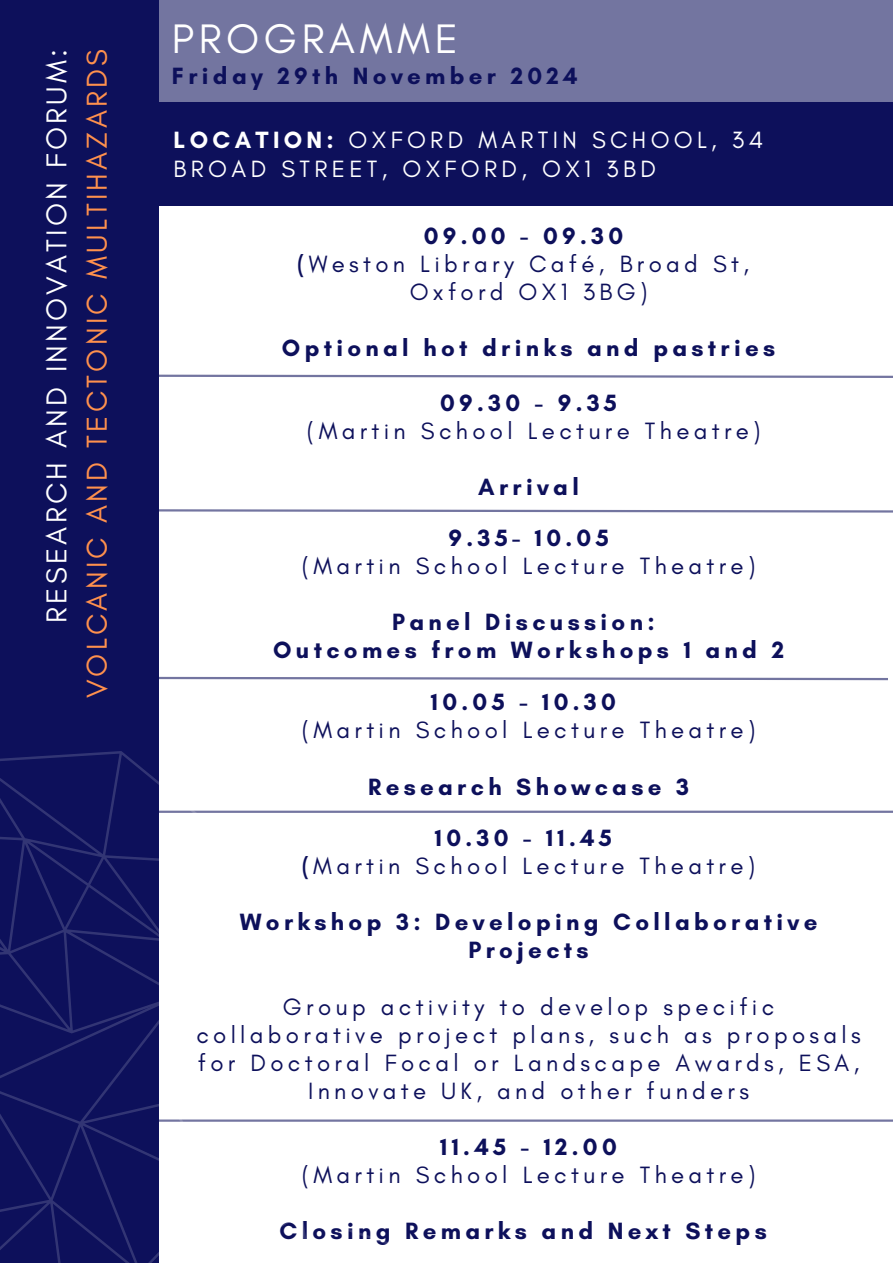
<style>
.page{position:relative;width:893px;height:1263px;background:#fff}
.page>*{position:absolute;margin:0;border:0;box-sizing:border-box;transform-origin:0 0}
.t1{font:42px "Glacial Indifference";letter-spacing:.11em;color:#fff}
.t2{font:29.25px/40.5px "Glacial Indifference";letter-spacing:.11em;color:#ff914d;text-align:right}
.t3{font:24px/28.1px "Glacial Indifference";letter-spacing:.18em;color:#0d105b;text-align:center}
.t4{font:700 24px/28.1px "Glacial Indifference";letter-spacing:.18em;color:#0d105b;text-align:center}
.t5{font:24px/28.1px "Glacial Indifference";letter-spacing:.18em;color:#fff}
.s1{color:#fff}
.s2{font-weight:700}
</style>
<div class="page">
<div style="left:0;top:0;width:893px;height:103px;background:#7375a0"></div>
<div style="left:0;top:0;width:159px;height:1263px;background:#0d105b"></div>
<div style="left:150px;top:103px;width:743px;height:103px;background:#0d105b"></div>
<svg style="left:296px;top:677px;width:592px;height:3px;background:#9698b8"></svg>
<hr style="left:157px;top:811px;width:736px;height:2px;background:#0d105b">
<hr style="left:155px;top:1119px;width:738px;height:3px;background:#0d105b">
<svg style="left:0;top:676px;width:296px;height:317px"></svg>
<svg style="left:0;top:993px;width:349px;height:270px"></svg>
<svg style="left:159px;top:509px;width:734px;height:4px"></svg>
<svg style="left:159px;top:374px;width:734px;height:4px"></svg>
<h2 class="t2" style="left:36px;top:698px;width:651px;rotate:-90deg"><span class="s1">RESEARCH AND INNOVATION FORUM:<br></span>VOLCANIC AND TECTONIC MULTIHAZARDS</h2>
<h1 class="t1" style="left:172px;top:13px;width:288px">PROGRAMME</h1>
<h4 class="t4" style="left:172px;top:62px;width:407px">Friday 29th November 2024</h4>
<h3 class="t5" style="left:174px;top:126px;width:591px"><span class="s2">LOCATION:</span> OXFORD MARTIN SCHOOL, 34<br>BROAD STREET, OXFORD, OX1 3BD</h3>
<h4 class="t4" style="left:424px;top:221px;width:201px">09.00 - 09.30</h4>
<p class="t3" style="left:297px;top:250px;width:453px"><span class="s2">(</span>Weston Library Café, Broad St,</p>
<p class="t3" style="left:410px;top:278px;width:239px">Oxford OX1 3BG)</p>
<h4 class="t4" style="left:282px;top:334px;width:495px">Optional hot drinks and pastries</h4>
<p class="t4" style="left:440px;top:388px;width:178px">09.30 - 9.35</p>
<p class="t3" style="left:307px;top:416px;width:455px">(Martin School Lecture Theatre)</p>
<p class="t4" style="left:478px;top:473px;width:102px">Arrival</p>
<p class="t4" style="left:448px;top:523px;width:162px">9.35- 10.05</p>
<p class="t3" style="left:302px;top:551px;width:455px">(Martin School Lecture Theatre)</p>
<p class="t4" style="left:273px;top:607px;width:512px">Panel Discussion:<br>Outcomes from Workshops 1 and 2</p>
<h4 class="t4" style="left:431px;top:688px;width:186px">10.05 - 10.30</h4>
<p class="t3" style="left:302px;top:716px;width:455px">(Martin School Lecture Theatre)</p>
<p class="t4" style="left:368px;top:772px;width:322px">Research Showcase 3</p>
<h4 class="t4" style="left:435px;top:823px;width:179px">10.30 - 11.45</h4>
<p class="t3" style="left:302px;top:851px;width:454px"><span class="s2">(</span>Martin School Lecture Theatre)</p>
<p class="t4" style="left:240px;top:908px;width:579px">Workshop 3: Developing Collaborative<br>Projects</p>
<p class="t3" style="left:196px;top:992px;width:666px">Group activity to develop specific collaborative project plans, such as proposals for Doctoral Focal or Landscape Awards, ESA, Innovate UK, and other funders</p>
<h4 class="t4" style="left:440px;top:1132px;width:178px">11.45 - 12.00</h4>
<p class="t3" style="left:302px;top:1160px;width:455px">(Martin School Lecture Theatre)</p>
<p class="t4" style="left:279px;top:1216px;width:489px">Closing Remarks and Next Steps</p>
</div>
